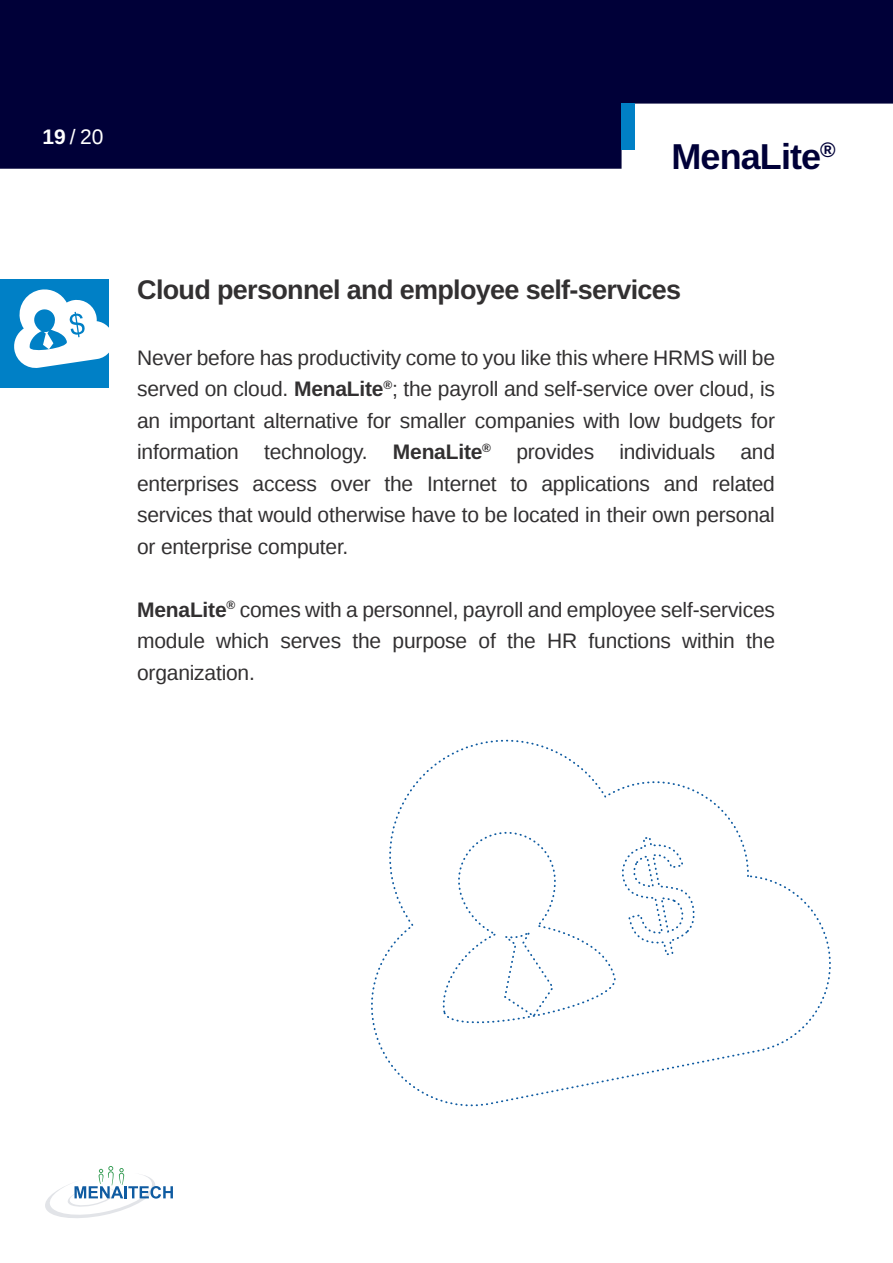
<style>
.page{position:relative;width:893px;height:1263px;background:#fff}
.page>*{position:absolute;margin:0;border:0;box-sizing:border-box;transform-origin:0 0}
.t1{font:700 36px "Liberation Sans";letter-spacing:-.025em;color:#000038}
.t2{font:700 27px "Liberation Sans";letter-spacing:-.025em;color:#323031}
.t3{font:21px/31.5px "Liberation Sans";letter-spacing:-.01em;color:#323031;text-align:justify}
.t4{font:21px "Liberation Sans";color:#fff}
.s1{font-weight:700}
</style>
<div class="page">
<svg style="left:45px;top:1166px;width:128px;height:52px"></svg>
<svg style="left:0;top:0;width:893px;height:169px;background:#1d1d4e"></svg>
<div style="left:622px;top:104px;width:13px;height:46px;background:#0080c6"></div>
<div style="left:0;top:279px;width:108px;height:108px;background:#0080c6"></div>
<svg style="left:14px;top:288px;width:95px;height:81px"></svg>
<svg style="left:371px;top:739px;width:460px;height:368px"></svg>
<svg style="left:659px;top:896px;width:25px;height:38px"></svg>
<p class="t4" style="left:42px;top:125px;width:62px"><span class="s1">19</span>/20</p>
<h1 class="t1" style="left:671px;top:132px;width:166px">MenaLite<sup>®</sup></h1>
<p class="t2" style="left:137px;top:271px;width:546px">Cloud personnel and employee self-services</p>
<p class="t3" style="left:137px;top:343px;width:639px">Never before has productivity come to you like this where HRMS will be served on cloud. <span class="s1">MenaLite</span><sup>®</sup>; the payroll and self-service over cloud, is an important alternative for smaller companies with low budgets for information technology. <span class="s1">MenaLite</span><sup>®</sup> provides individuals and enterprises access over the Internet to applications and related services that would otherwise have to be located in their own personal or enterprise computer.</p>
<p class="t3" style="left:137px;top:595px;width:639px"><span class="s1">MenaLite</span><sup>®</sup> comes with a personnel, payroll and employee self-services module which serves the purpose of the HR functions within the organization.</p>
</div>
